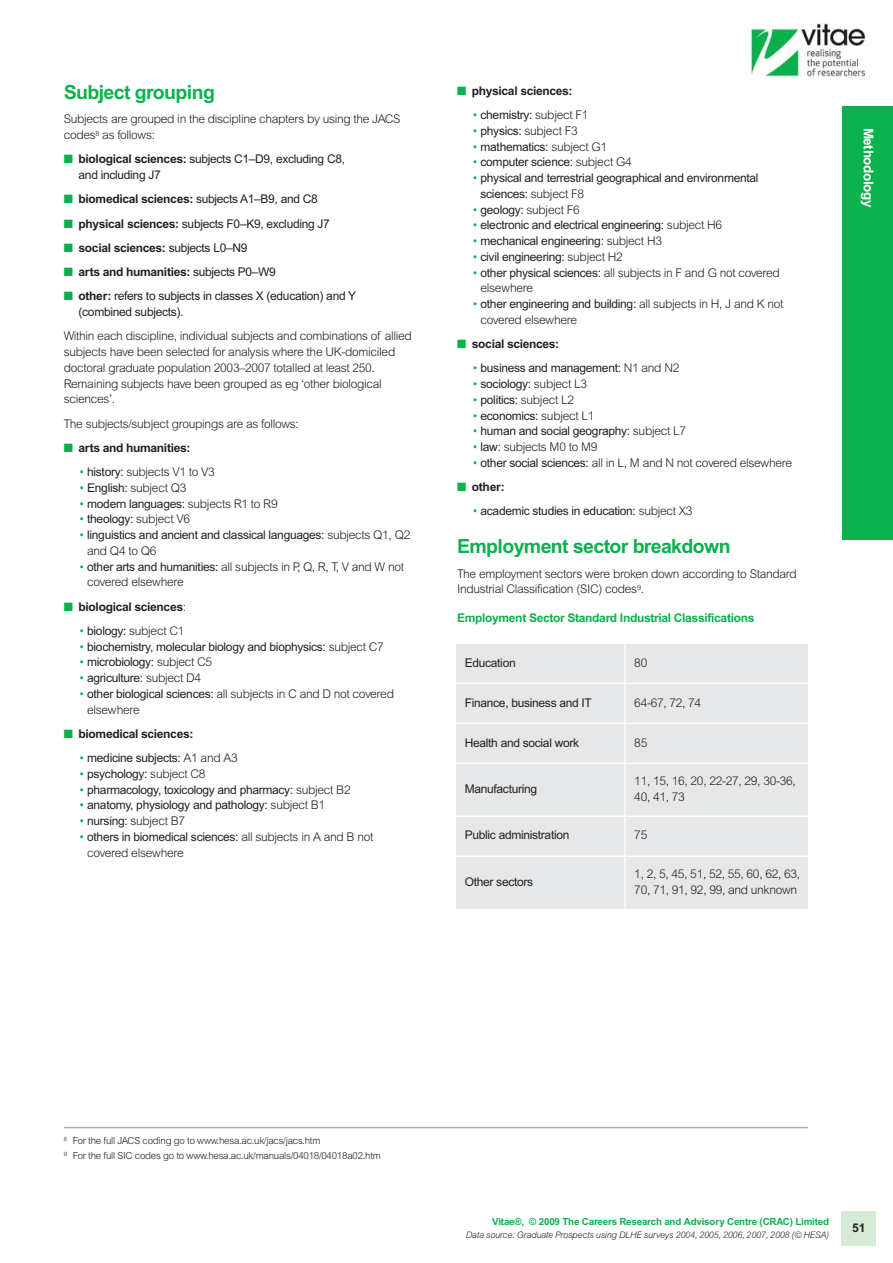
<style>
.page{position:relative;width:893px;height:1263px;background:#fff}
.page>*{position:absolute;margin:0;border:0;box-sizing:border-box;transform-origin:0 0}
.t1{font:700 19.5px "Arial";letter-spacing:-.03em;color:#0ab14d}
.t2{font:700 13.5px "Arial";letter-spacing:-.03em;color:#fff}
.t3{font:300 12px/15.8px "Arial";letter-spacing:-.025em;color:#231f20}
.t4{font:12px/15.8px "Arial";letter-spacing:-.025em;color:#231f20}
.t5{font:700 12px "Arial";letter-spacing:-.025em;color:#231f20}
.t6{font:700 12px "Arial";letter-spacing:-.025em;color:#0ab14d}
.t7{font:300 9.75px/14.9px "Arial";letter-spacing:-.025em;color:#231f20}
.t8{font:700 9.75px "Arial";letter-spacing:-.015em;color:#0ab14d}
.t9{font:italic 300 9px "Arial";letter-spacing:-.025em;color:#231f20}
.s1{color:#0ab14d}
.s2{font-weight:700}
.s3{font-weight:400}
.s4{font-weight:300;color:#0ab14d}
.s5{font-weight:300}
</style>
<div class="page">
<div style="left:842px;top:1212px;width:34px;height:34px;background:#d6ebd5"></div>
<img style="left:750px;top:23px;width:115px;height:55px">
<div style="left:842px;top:106px;width:51px;height:434px;background:#0ab14d"></div>
<hr style="left:64px;top:1127px;width:744px;height:1px;background:#a7a9ac">
<div style="left:456px;top:644px;width:352px;height:264px;background:#e6e7e8"></div>
<hr style="left:624px;top:644px;width:2px;height:264px;background:#fff">
<hr style="left:456px;top:683px;width:352px;height:1px;background:#fff">
<hr style="left:456px;top:723px;width:352px;height:1px;background:#fff">
<hr style="left:456px;top:763px;width:352px;height:1px;background:#fff">
<hr style="left:456px;top:815px;width:352px;height:2px;background:#fff">
<hr style="left:456px;top:855px;width:352px;height:2px;background:#fff">
<h1 class="t1" style="left:64px;top:85px;width:153px">Subject grouping</h1>
<p class="t3" style="left:64px;top:112px;width:338px">Subjects are grouped in the discipline chapters by using the JACS codes<sup>8</sup> as follows:</p>
<p class="t4" style="left:79px;top:152px;width:268px;text-indent:-15px"><span class="s1">■</span> <span class="s2">biological sciences:</span> subjects C1–D9, excluding C8, and including J7</p>
<p class="t5" style="left:64px;top:195px;width:256px"><span class="s1">■</span> biomedical sciences: <span class="s3">subjects A1–B9, and C8</span></p>
<p class="t4" style="left:64px;top:217px;width:268px"><span class="s1">■</span> <span class="s2">physical sciences:</span> subjects F0–K9, excluding J7</p>
<p class="t5" style="left:64px;top:243px;width:185px"><span class="s1">■</span> social sciences: <span class="s3">subjects L0–N9</span></p>
<p class="t5" style="left:64px;top:267px;width:214px"><span class="s1">■</span> arts and humanities: <span class="s3">subjects P0–W9</span></p>
<p class="t4" style="left:79px;top:289px;width:279px;text-indent:-15px"><span class="s1">■</span> <span class="s2">other:</span> refers to subjects in classes X (education) and Y (combined subjects).</p>
<p class="t3" style="left:64px;top:329px;width:350px">Within each discipline, individual subjects and combinations of allied subjects have been selected for analysis where the UK-domiciled doctoral graduate population 2003–2007 totalled at least 250.<br>Remaining subjects have been grouped as eg ‘other biological sciences’.</p>
<p class="t3" style="left:64px;top:417px;width:237px">The subjects/subject groupings are as follows:</p>
<p class="t5" style="left:64px;top:443px;width:128px"><span class="s1">■</span> arts and humanities:</p>
<p class="t3" style="left:79px;top:465px;width:138px"><span class="s1">•</span> <span class="s3">history:</span> subjects V1 to V3</p>
<p class="t3" style="left:79px;top:481px;width:109px"><span class="s1">•</span> <span class="s3">English:</span> subject Q3</p>
<p class="t4" style="left:79px;top:497px;width:201px"><span class="s4">•</span> modern languages: <span class="s5">subjects R1 to R9</span></p>
<p class="t4" style="left:79px;top:512px;width:113px"><span class="s4">•</span> theology: <span class="s5">subject V6</span></p>
<p class="t4" style="left:87px;top:528px;width:325px;text-indent:-9px"><span class="s4">•</span> linguistics and ancient and classical languages: <span class="s5">subjects Q1, Q2 and Q4 to Q6</span></p>
<p class="t3" style="left:87px;top:560px;width:318px;text-indent:-9px"><span class="s1">•</span> <span class="s3">other arts and humanities:</span> all subjects in P, Q, R, T, V and W not covered elsewhere</p>
<p class="t5" style="left:64px;top:602px;width:124px"><span class="s1">■</span> biological sciences<span class="s5">:</span></p>
<p class="t3" style="left:79px;top:624px;width:107px"><span class="s1">•</span> <span class="s3">biology:</span> subject C1</p>
<p class="t4" style="left:79px;top:640px;width:307px"><span class="s4">•</span> biochemistry, molecular biology and biophysics: <span class="s5">subject C7</span></p>
<p class="t4" style="left:79px;top:655px;width:135px"><span class="s4">•</span> microbiology: <span class="s5">subject C5</span></p>
<p class="t4" style="left:79px;top:671px;width:124px"><span class="s4">•</span> agriculture: <span class="s5">subject D4</span></p>
<p class="t3" style="left:87px;top:687px;width:308px;text-indent:-9px"><span class="s1">•</span> <span class="s3">other biological sciences:</span> all subjects in C and D not covered elsewhere</p>
<p class="t5" style="left:64px;top:729px;width:131px"><span class="s1">■</span> biomedical sciences:</p>
<p class="t4" style="left:79px;top:751px;width:161px"><span class="s4">•</span> medicine subjects: <span class="s5">A1 and A3</span></p>
<p class="t4" style="left:79px;top:767px;width:128px"><span class="s4">•</span> psychology: <span class="s5">subject C8</span></p>
<p class="t4" style="left:79px;top:783px;width:273px"><span class="s4">•</span> pharmacology, toxicology and pharmacy: <span class="s5">subject B2</span></p>
<p class="t4" style="left:79px;top:798px;width:248px"><span class="s4">•</span> anatomy, physiology and pathology: <span class="s5">subject B1</span></p>
<p class="t3" style="left:79px;top:814px;width:108px"><span class="s1">•</span> <span class="s3">nursing:</span> subject B7</p>
<p class="t3" style="left:87px;top:830px;width:288px;text-indent:-9px"><span class="s1">•</span> <span class="s3">others in biomedical sciences:</span> all subjects in A and B not covered elsewhere</p>
<p class="t5" style="left:457px;top:86px;width:117px"><span class="s1">■</span> physical sciences:</p>
<p class="t4" style="left:472px;top:108px;width:118px"><span class="s4">•</span> chemistry: <span class="s5">subject F1</span></p>
<p class="t3" style="left:472px;top:124px;width:107px"><span class="s1">•</span> <span class="s3">physics:</span> subject F3</p>
<p class="t4" style="left:472px;top:140px;width:137px"><span class="s4">•</span> mathematics: <span class="s5">subject G1</span></p>
<p class="t4" style="left:472px;top:155px;width:161px"><span class="s4">•</span> computer science: <span class="s5">subject G4</span></p>
<p class="t4" style="left:481px;top:171px;width:279px;text-indent:-9px"><span class="s4">•</span> physical and terrestrial geographical and environmental sciences: <span class="s5">subject F8</span></p>
<p class="t3" style="left:472px;top:203px;width:109px"><span class="s1">•</span> <span class="s3">geology:</span> subject F6</p>
<p class="t4" style="left:472px;top:218px;width:252px"><span class="s4">•</span> electronic and electrical engineering: <span class="s5">subject H6</span></p>
<p class="t4" style="left:472px;top:234px;width:192px"><span class="s4">•</span> mechanical engineering: <span class="s5">subject H3</span></p>
<p class="t4" style="left:472px;top:250px;width:152px"><span class="s4">•</span> civil engineering: <span class="s5">subject H2</span></p>
<p class="t3" style="left:481px;top:266px;width:301px;text-indent:-9px"><span class="s1">•</span> <span class="s3">other physical sciences:</span> all subjects in F and G not covered elsewhere</p>
<p class="t3" style="left:481px;top:297px;width:304px;text-indent:-9px"><span class="s1">•</span> <span class="s3">other engineering and building:</span> all subjects in H, J and K not covered elsewhere</p>
<p class="t5" style="left:457px;top:340px;width:104px"><span class="s1">■</span> social sciences:</p>
<p class="t4" style="left:472px;top:361px;width:209px"><span class="s4">•</span> business and management: <span class="s5">N1 and N2</span></p>
<p class="t4" style="left:472px;top:377px;width:117px"><span class="s4">•</span> sociology: <span class="s5">subject L3</span></p>
<p class="t4" style="left:472px;top:393px;width:104px"><span class="s4">•</span> politics: <span class="s5">subject L2</span></p>
<p class="t4" style="left:472px;top:409px;width:124px"><span class="s4">•</span> economics: <span class="s5">subject L1</span></p>
<p class="t4" style="left:472px;top:424px;width:216px"><span class="s4">•</span> human and social geography: <span class="s5">subject L7</span></p>
<p class="t3" style="left:472px;top:440px;width:127px"><span class="s1">•</span> <span class="s3">law:</span> subjects M0 to M9</p>
<p class="t3" style="left:472px;top:456px;width:322px"><span class="s1">•</span> <span class="s3">other social sciences:</span> all in L, M and N not covered elsewhere</p>
<p class="t5" style="left:457px;top:483px;width:49px"><span class="s1">■</span> other:</p>
<p class="t4" style="left:472px;top:504px;width:222px"><span class="s4">•</span> academic studies in education: <span class="s5">subject X3</span></p>
<h1 class="t1" style="left:457px;top:539px;width:275px">Employment sector breakdown</h1>
<p class="t3" style="left:457px;top:567px;width:341px">The employment sectors were broken down according to Standard<br>Industrial Classification (SIC) codes<sup>9</sup>.</p>
<p class="t6" style="left:457px;top:613px;width:299px">Employment Sector Standard Industrial Classifications</p>
<p class="t4" style="left:465px;top:656px;width:52px">Education</p>
<p class="t3" style="left:634px;top:656px;width:15px">80</p>
<p class="t4" style="left:465px;top:696px;width:129px">Finance, business and IT</p>
<p class="t3" style="left:634px;top:696px;width:68px">64-67, 72, 74</p>
<p class="t4" style="left:465px;top:736px;width:116px">Health and social work</p>
<p class="t3" style="left:634px;top:736px;width:15px">85</p>
<p class="t4" style="left:465px;top:782px;width:74px">Manufacturing</p>
<p class="t3" style="left:634px;top:773px;width:163px;line-height:16.5px">11, 15, 16, 20, 22-27, 29, 30-36,<br>40, 41, 73</p>
<p class="t4" style="left:465px;top:828px;width:106px">Public administration</p>
<p class="t3" style="left:634px;top:828px;width:15px">75</p>
<p class="t4" style="left:465px;top:875px;width:70px">Other sectors</p>
<p class="t3" style="left:634px;top:866px;width:167px;line-height:16.5px">1, 2, 5, 45, 51, 52, 55, 60, 62, 63,<br>70, 71, 91, 92, 99, and unknown</p>
<p class="t2" style="left:874px;top:128px;width:81px;rotate:90deg">Methodology</p>
<p class="t7" style="left:64px;top:1134px;width:319px"><sup>8</sup> For the full JACS coding go to www.hesa.ac.uk/jacs/jacs.htm<br><sup>9</sup> For the full SIC codes go to www.hesa.ac.uk/manuals/04018/04018a02.htm</p>
<p class="t8" style="left:492px;top:1218px;width:339px">Vitae®, © 2009 The Careers Research and Advisory Centre (CRAC) Limited</p>
<p class="t9" style="left:466px;top:1231px;width:365px">Data source: Graduate Prospects using DLHE surveys 2004, 2005, 2006, 2007, 2008 (© HESA)</p>
<p class="t5" style="left:852px;top:1223px;width:15px">51</p>
</div>
